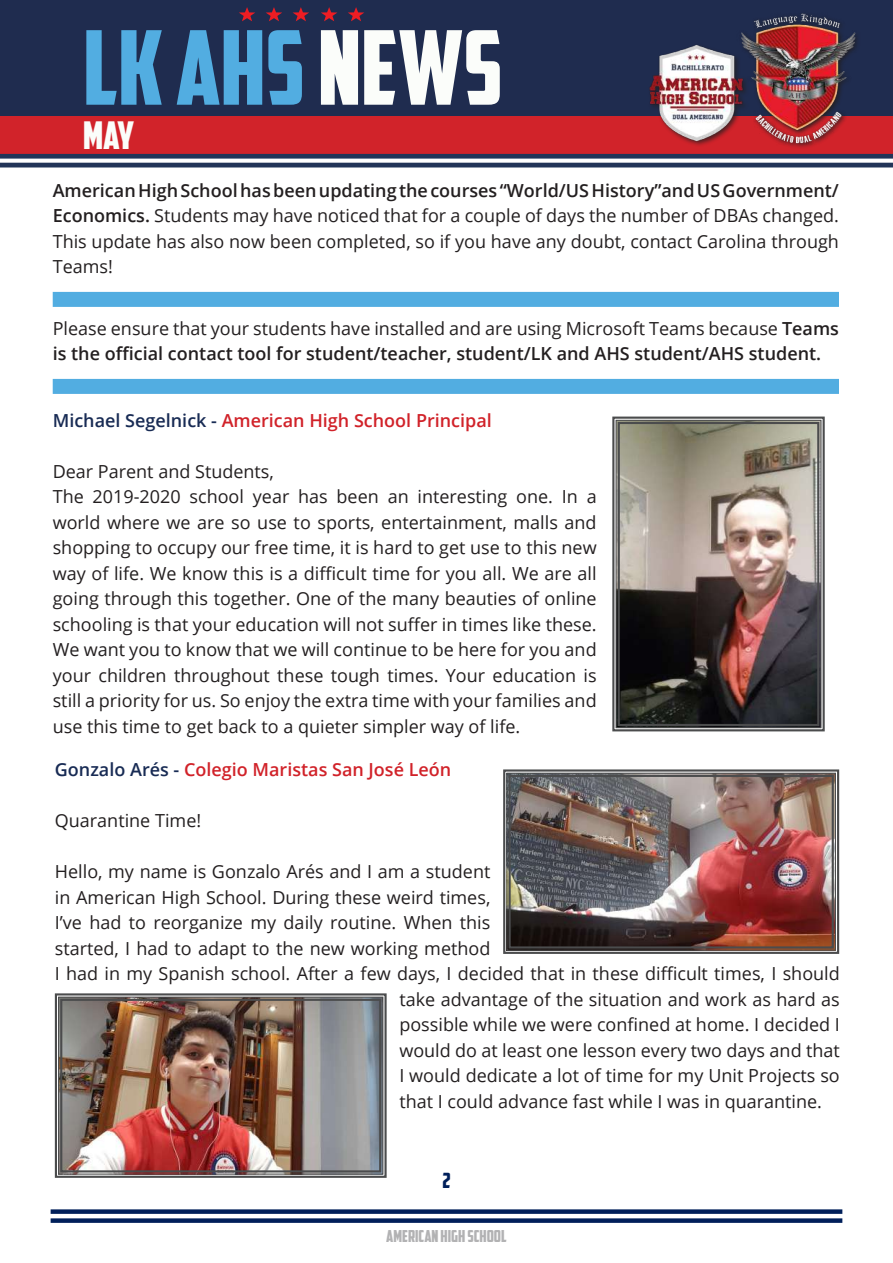
<style>
.page{position:relative;width:893px;height:1263px;background:#fff}
.page>*{position:absolute;margin:0;border:0;box-sizing:border-box;transform-origin:0 0}
.t1{font:102.75px "American Captain";color:#52ade1}
.t2{font:38.1px "American Captain";letter-spacing:-.035em;color:#fbfdfa}
.t3{font:21px "American Captain";color:#001f5a}
.t4{font:18px/25.5px "Open Sans";color:#231f20}
.t5{font:600 18px/25.5px "Open Sans";color:#231f20}
.t6{font:600 18px "Open Sans";color:#d12229}
.t7{font:16.5px "American Captain";color:#656568}
.s1{color:#fbfdfa}
.s2{font-weight:600}
.s3{font-weight:400}
.s4{color:#182b54}
</style>
<div class="page">
<div style="left:51px;top:1209px;width:791px;height:5px;background:#001f5a"></div>
<div style="left:51px;top:1218px;width:791px;height:5px;background:#001f5a"></div>
<div style="left:0;top:0;width:893px;height:144px;background:#1f2c4f"></div>
<div style="left:0;top:116px;width:893px;height:39px;background:#d1232a"></div>
<hr style="left:0;top:154px;width:893px;height:4px;background:#223458">
<hr style="left:0;top:163px;width:893px;height:4px;background:#223458">
<img style="left:649px;top:45px;width:87px;height:101px">
<img style="left:736px;top:13px;width:122px;height:135px">
<svg style="left:239px;top:7px;width:125px;height:14px"></svg>
<img style="left:503px;top:769px;width:337px;height:185px">
<div style="left:506px;top:773px;width:330px;height:178px;border:1px solid #4b4c4d"></div>
<div style="left:508px;top:775px;width:326px;height:173px;border:2px solid #4b4c4d"></div>
<img style="left:54px;top:993px;width:333px;height:185px">
<div style="left:58px;top:996px;width:325px;height:178px;border:1px solid #4b4c4d"></div>
<div style="left:60px;top:999px;width:321px;height:173px;border:2px solid #4b4c4d"></div>
<img style="left:612px;top:416px;width:213px;height:316px">
<div style="left:615px;top:420px;width:206px;height:308px;border:1px solid #4b4c4d"></div>
<div style="left:618px;top:422px;width:201px;height:304px;border:2px solid #4b4c4d"></div>
<div style="left:53px;top:292px;width:786px;height:15px;background:#52ade1"></div>
<div style="left:53px;top:379px;width:786px;height:15px;background:#52ade1"></div>
<h1 class="t1" style="left:83px;top:6px;width:421px">LK AHS <span class="s1">NEWS</span></h1>
<h2 class="t2" style="left:83px;top:112px;width:53px">MAY</h2>
<h2 class="t2" style="left:88px;top:112px;width:53px">MAY</h2>
<p class="t4" style="left:53px;top:177px;width:788px;text-align:justify"><span class="s2">American High School has been updating the courses “World/US History”and US Government/ Economics.</span> Students may have noticed that for a couple of days the number of DBAs changed.<br>This update has also now been completed, so if you have any doubt, contact Carolina through Teams!</p>
<p class="t5" style="left:53px;top:315px;width:788px"><span class="s3">Please ensure that your students have installed and are using Microsoft Teams because</span> Teams is the official contact tool for student/teacher, student/LK and AHS student/AHS student.</p>
<p class="t6" style="left:53px;top:408px;width:441px"><span class="s4">Michael Segelnick -</span> American High School Principal</p>
<p class="t4" style="left:53px;top:458px;width:545px">Dear Parent and Students,<br>The 2019-2020 school year has been an interesting one. In a world where we are so use to sports, entertainment, malls and shopping to occupy our free time, it is hard to get use to this new way of life. We know this is a difficult time for you all. We are all going through this together. One of the many beauties of online schooling is that your education will not suffer in times like these.<br>We want you to know that we will continue to be here for you and your children throughout these tough times. Your education is still a priority for us. So enjoy the extra time with your families and use this time to get back to a quieter simpler way of life.</p>
<p class="t6" style="left:55px;top:757px;width:398px"><span class="s4">Gonzalo Arés -</span> Colegio Maristas San José León</p>
<p class="t4" style="left:55px;top:807px;width:148px">Quarantine Time!</p>
<p class="t4" style="left:55px;top:858px;width:437px">Hello, my name is Gonzalo Arés and I am a student</p>
<p class="t4" style="left:55px;top:884px;width:437px">in American High School. During these weird times,</p>
<p class="t4" style="left:55px;top:909px;width:437px">I’ve had to reorganize my daily routine. When this</p>
<p class="t4" style="left:55px;top:935px;width:437px">started, I had to adapt to the new working method</p>
<p class="t4" style="left:55px;top:960px;width:786px">I had in my Spanish school. After a few days, I decided that in these difficult times, I should</p>
<p class="t4" style="left:399px;top:986px;width:442px">take advantage of the situation and work as hard as</p>
<p class="t4" style="left:399px;top:1011px;width:442px">possible while we were confined at home. I decided I</p>
<p class="t4" style="left:399px;top:1037px;width:442px">would do at least one lesson every two days and that</p>
<p class="t4" style="left:399px;top:1062px;width:442px">I would dedicate a lot of time for my Unit Projects so</p>
<p class="t4" style="left:399px;top:1088px;width:424px">that I could advance fast while I was in quarantine.</p>
<p class="t3" style="left:442px;top:1168px;width:10px">2</p>
<p class="t7" style="left:386px;top:1226px;width:122px">AMERICAN HIGH SCHOOL</p>
</div>
